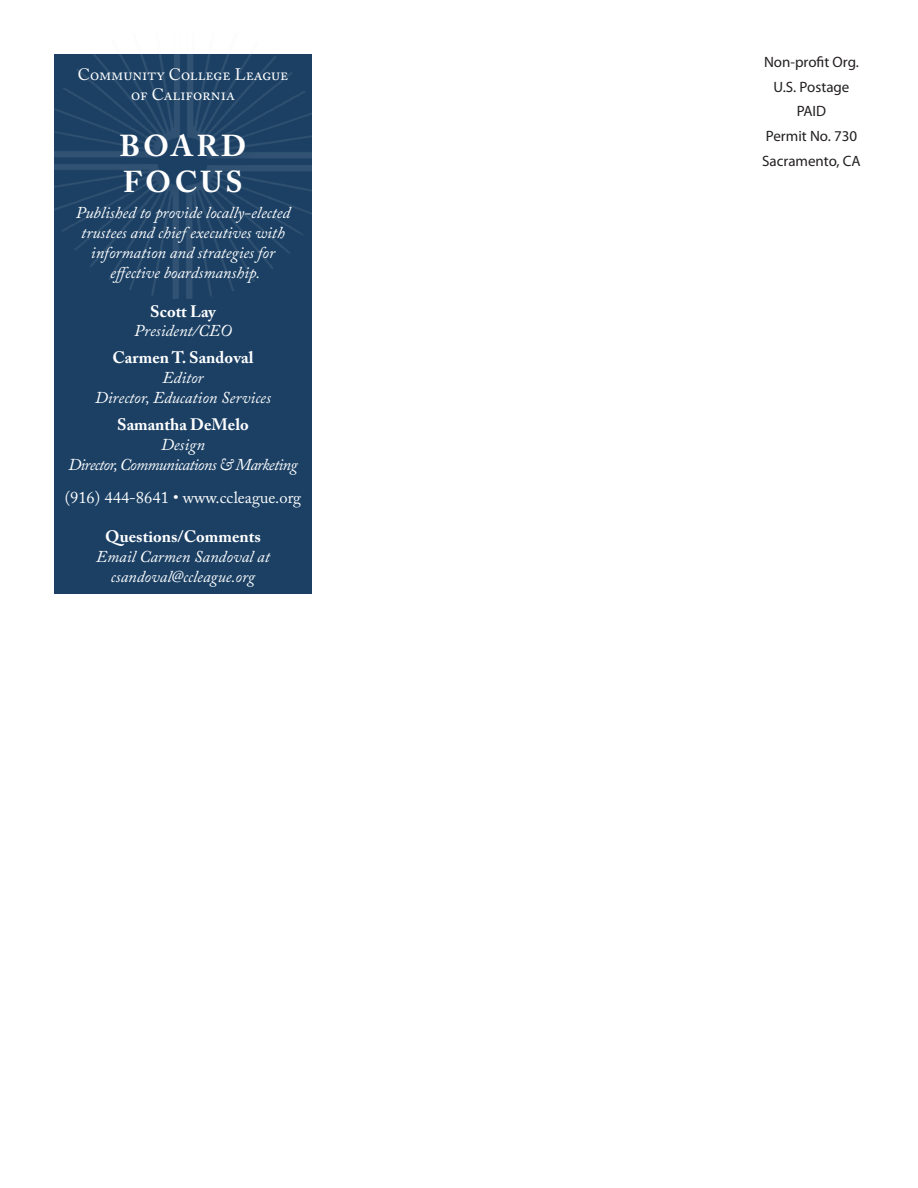
<style>
.page{position:relative;width:918px;height:1188px;background:#fff}
.page>*{position:absolute;margin:0;border:0;box-sizing:border-box;transform-origin:0 0}
.t1{font:700 30px/36px "Adobe Caslon Pro";letter-spacing:.105em;color:#fff}
.t2{font:italic 16.5px/19.8px "Adobe Caslon Pro";color:#fff;text-align:center}
.t3{font:16.5px/19.8px "Adobe Caslon Pro";color:#fff;text-align:center}
.t4{font:700 16.5px "Adobe Caslon Pro";color:#fff}
.t5{font:italic 16.5px/19.8px "Adobe Caslon Pro";letter-spacing:-.04em;color:#fff;text-align:center}
.t6{font:15px/24.8px "Myriad Pro";color:#231f20;text-align:center}
</style>
<div class="page">
<div style="left:55px;top:54px;width:257px;height:540px;background:#1b4064"></div>
<img style="left:54px;top:54px;width:258px;height:245px">
<div style="left:118px;top:130px;width:139px;height:74px;background:#1b4064;opacity:.45"></div>
<p class="t3" style="left:78px;top:65px;width:212px">Community College League of California</p>
<h1 class="t1" style="left:120px;top:127px;width:128px">Board<br>Focus</h1>
<p class="t2" style="left:76px;top:203px;width:216px">Published to provide locally-elected trustees and chief executives with information and strategies for effective boardsmanship.</p>
<p class="t4" style="left:150px;top:301px;width:67px">Scott Lay</p>
<p class="t2" style="left:134px;top:321px;width:99px">President/CEO</p>
<p class="t4" style="left:113px;top:348px;width:142px">Carmen T. Sandoval</p>
<p class="t2" style="left:95px;top:368px;width:177px">Editor<br>Director, Education Services</p>
<p class="t4" style="left:117px;top:415px;width:133px">Samantha DeMelo</p>
<p class="t5" style="left:68px;top:434px;width:231px">Design<br>Director, Communications &amp; Marketing</p>
<p class="t3" style="left:65px;top:487px;width:238px">(916) 444-8641 • www.ccleague.org</p>
<p class="t4" style="left:105px;top:527px;width:157px">Questions/Comments</p>
<p class="t2" style="left:96px;top:546px;width:175px">Email Carmen Sandoval at csandoval@ccleague.org</p>
<p class="t6" style="left:762px;top:49px;width:100px">Non-profit Org.<br>U.S. Postage<br>PAID<br>Permit No. 730<br>Sacramento, CA</p>
</div>
